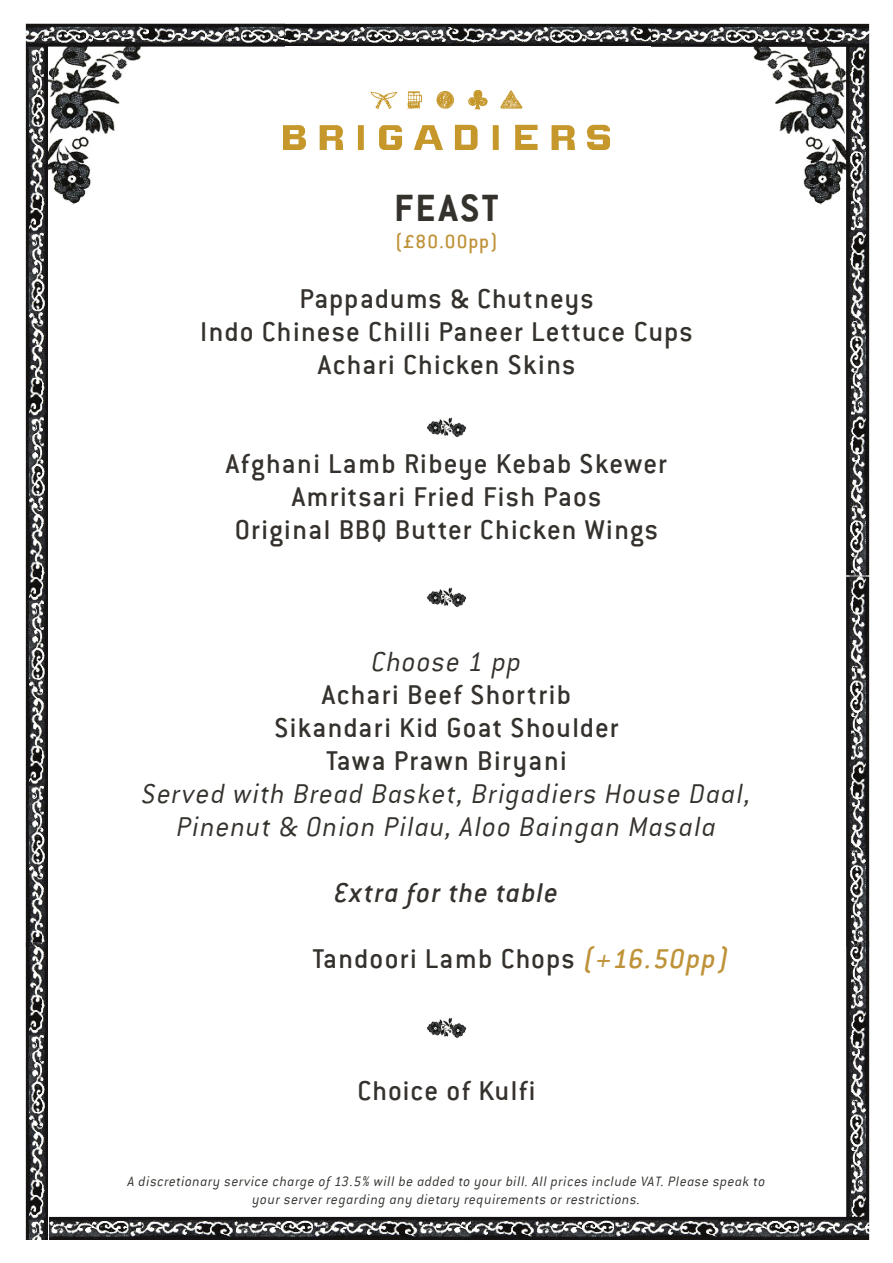
<style>
.page{position:relative;width:893px;height:1263px;background:#fff}
.page>*{position:absolute;margin:0;border:0;box-sizing:border-box;transform-origin:0 0}
.Paragraph_Style_4{font:700 42px "Conduit ITCW02";letter-spacing:.05em;color:#35322e}
.Brigadiers_Menu{font:500 30px "Conduit ITCW02";letter-spacing:.04em;color:#35322e}
.Brigadiers_Menu-2{font:italic 300 30px "Conduit ITCW02";letter-spacing:.035em;color:#35322e}
.Paragraph_Style_4-2{font:500 30px "Conduit ITCW02";letter-spacing:.035em;color:#35322e}
.Brigadiers_Menu-3{font:italic 500 30px "Conduit ITCW02";letter-spacing:.035em;color:#35322e}
.Paragraph_Style_4-3{font:500 21px "Conduit ITCW02";letter-spacing:.05em;color:#be9238}
.t1{font:italic 300 15px/18px "Conduit ITCW02";letter-spacing:.035em;color:#35322e;text-align:center}
.s1{font-style:italic;color:#be9238}
</style>
<div class="page">
<img style="left:25px;top:23px;width:260px;height:919px">
<img style="left:285px;top:23px;width:367px;height:127px">
<img style="left:652px;top:23px;width:218px;height:919px">
<img style="left:25px;top:942px;width:845px;height:298px">
<img style="left:283px;top:91px;width:327px;height:58px">
<img style="left:426px;top:587px;width:41px;height:20px">
<img style="left:426px;top:1017px;width:41px;height:22px">
<img style="left:426px;top:417px;width:41px;height:20px">
<p class="Paragraph_Style_4" style="left:394px;top:184px;width:106px">FEAST</p>
<p class="Paragraph_Style_4-3" style="left:395px;top:230px;width:105px">(£80.00pp)</p>
<p class="Paragraph_Style_4-2" style="left:299px;top:282px;width:296px">Pappadums &amp; Chutneys</p>
<p class="Brigadiers_Menu" style="left:200px;top:315px;width:494px">Indo Chinese Chilli Paneer Lettuce Cups</p>
<p class="Paragraph_Style_4-2" style="left:318px;top:348px;width:259px">Achari Chicken Skins</p>
<p class="Brigadiers_Menu" style="left:226px;top:447px;width:443px">Afghani Lamb Ribeye Kebab Skewer</p>
<p class="Brigadiers_Menu" style="left:292px;top:480px;width:311px">Amritsari Fried Fish Paos</p>
<p class="Brigadiers_Menu" style="left:235px;top:513px;width:425px">Original BBQ Butter Chicken Wings</p>
<p class="Brigadiers_Menu-2" style="left:372px;top:646px;width:151px">Choose 1 pp</p>
<p class="Brigadiers_Menu" style="left:322px;top:678px;width:251px">Achari Beef Shortrib</p>
<p class="Brigadiers_Menu" style="left:274px;top:711px;width:346px">Sikandari Kid Goat Shoulder</p>
<p class="Brigadiers_Menu" style="left:326px;top:744px;width:242px">Tawa Prawn Biryani</p>
<p class="Brigadiers_Menu-2" style="left:142px;top:778px;width:610px">Served with Bread Basket, Brigadiers House Daal,</p>
<p class="Brigadiers_Menu-2" style="left:177px;top:811px;width:541px">Pinenut &amp; Onion Pilau, Aloo Baingan Masala</p>
<p class="Brigadiers_Menu-3" style="left:335px;top:876px;width:225px">Extra for the table</p>
<p class="Brigadiers_Menu" style="left:312px;top:942px;width:419px">Tandoori Lamb Chops <span class="s1">(+16.50pp)</span></p>
<p class="Brigadiers_Menu" style="left:357px;top:1074px;width:180px">Choice of Kulfi</p>
<p class="t1" style="left:128px;top:1173px;width:639px">A discretionary service charge of 13.5% will be added to your bill. All prices include VAT. Please speak to your server regarding any dietary requirements or restrictions.</p>
</div>
